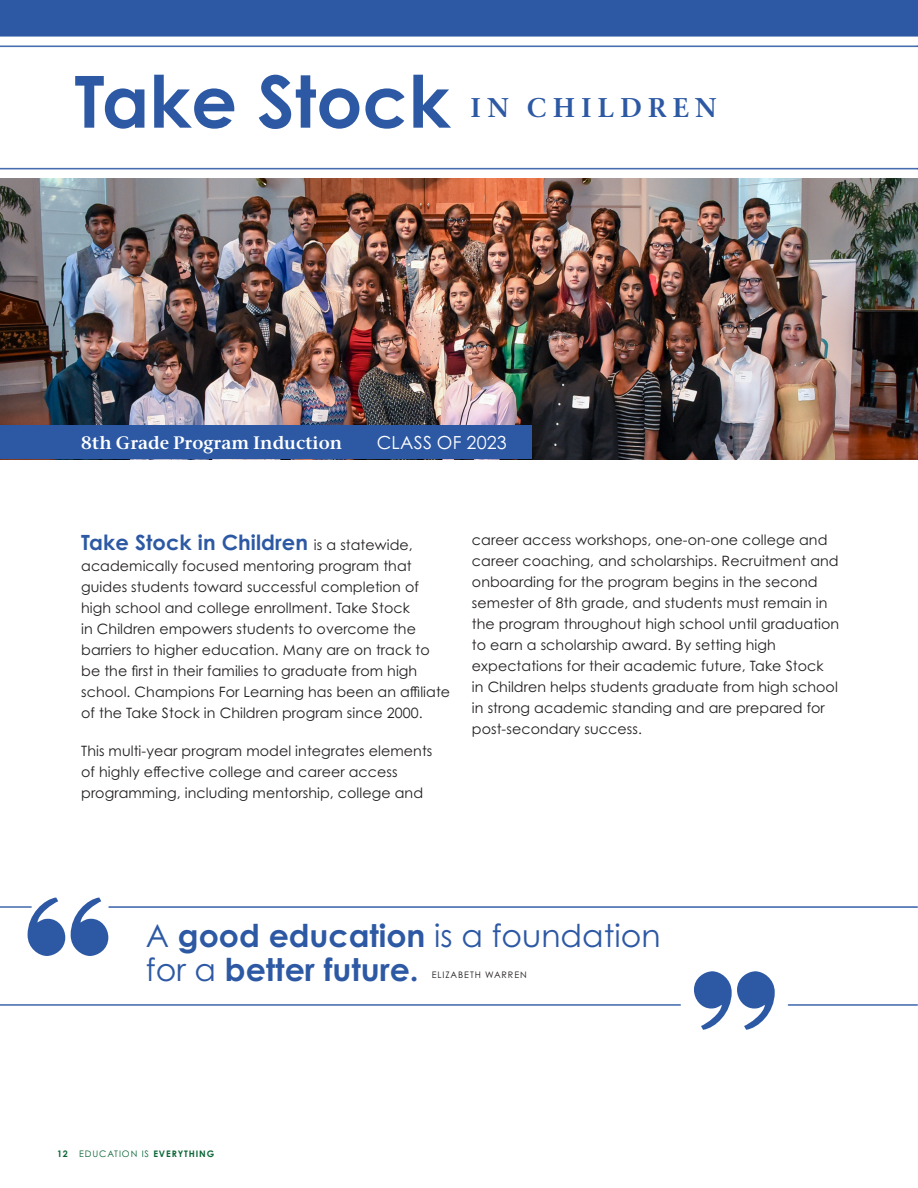
<style>
.page{position:relative;width:918px;height:1188px;background:#fff}
.page>*{position:absolute;margin:0;border:0;box-sizing:border-box;transform-origin:0 0}
.t1{font:700 72px "Century Gothic Pro";color:#2d59a4}
.t2{font:31.5px "Century Gothic Pro";color:#2d59a4}
.t3{font:700 31.5px "Century Gothic Pro";color:#2d59a4}
.t4{font:600 27px "Stone Serif ITC Pro";letter-spacing:.22em;color:#2d59a4}
.t5{font:700 21px "Century Gothic Pro";letter-spacing:.005em;color:#2d59a4}
.t6{font:600 18px "Stone Serif ITC Pro";color:#fff}
.t7{font:18px "Century Gothic Pro";letter-spacing:.01em;color:#fff}
.t8{font:14.25px/21px "Century Gothic Pro";letter-spacing:.005em;color:#231f20}
.t9{font:700 9px "Century Gothic Pro";letter-spacing:.1em;color:#0c6638}
.t10{font:9px "Century Gothic Pro";letter-spacing:.1em;color:#231f20}
.s1{font-weight:400;font-size:14.25px;color:#231f20}
.s2{font-weight:700}
.s3{font-weight:400}
</style>
<div class="page">
<svg style="left:0;top:168px;width:918px;height:1px"></svg>
<svg style="left:0;top:45px;width:918px;height:2px;background:#7390c2"></svg>
<img style="left:0;top:179px;width:918px;height:280px">
<div style="left:0;top:0;width:918px;height:37px;background:#2d59a4"></div>
<svg style="left:0;top:1004px;width:681px;height:2px"></svg>
<hr style="left:788px;top:1004px;width:130px;height:2px;background:#2d59a4">
<svg style="left:0;top:898px;width:65px;height:58px"></svg>
<svg style="left:71px;top:898px;width:37px;height:58px"></svg>
<svg style="left:694px;top:971px;width:81px;height:59px"></svg>
<hr style="left:108px;top:906px;width:810px;height:2px;background:#2d59a4">
<div style="left:0;top:425px;width:531px;height:34px;background:#2d59a4"></div>
<p class="t1" style="left:74px;top:57px;width:377px">Take Stock</p>
<p class="t4" style="left:470px;top:91px;width:248px">IN CHILDREN</p>
<p class="t6" style="left:81px;top:432px;width:263px">8th Grade Program Induction</p>
<p class="t7" style="left:377px;top:432px;width:131px">CLASS OF 2023</p>
<p class="t5" style="left:81px;top:530px;width:333px">Take Stock in Children <span class="s1">is a statewide,</span></p>
<p class="t8" style="left:81px;top:555px;width:371px">academically focused mentoring program that guides students toward successful completion of high school and college enrollment. Take Stock<br>in Children empowers students to overcome the barriers to higher education. Many are on track to be the first in their families to graduate from high school. Champions For Learning has been an affiliate of the Take Stock in Children program since 2000.</p>
<p class="t8" style="left:81px;top:740px;width:353px">This multi-year program model integrates elements of highly effective college and career access programming, including mentorship, college and</p>
<p class="t8" style="left:472px;top:530px;width:369px">career access workshops, one-on-one college and career coaching, and scholarships. Recruitment and onboarding for the program begins in the second semester of 8th grade, and students must remain in the program throughout high school until graduation to earn a scholarship award. By setting high expectations for their academic future, Take Stock<br>in Children helps students graduate from high school in strong academic standing and are prepared for post-secondary success.</p>
<p class="t2" style="left:146px;top:916px;width:516px">A <span class="s2">good education</span> is a foundation</p>
<p class="t3" style="left:146px;top:950px;width:274px"><span class="s3">for a</span> better future.</p>
<p class="t10" style="left:432px;top:969px;width:97px">ELIZABETH WARREN</p>
<p class="t9" style="left:57px;top:1149px;width:159px">12 <span class="s3">EDUCATION IS</span> EVERYTHING</p>
</div>
